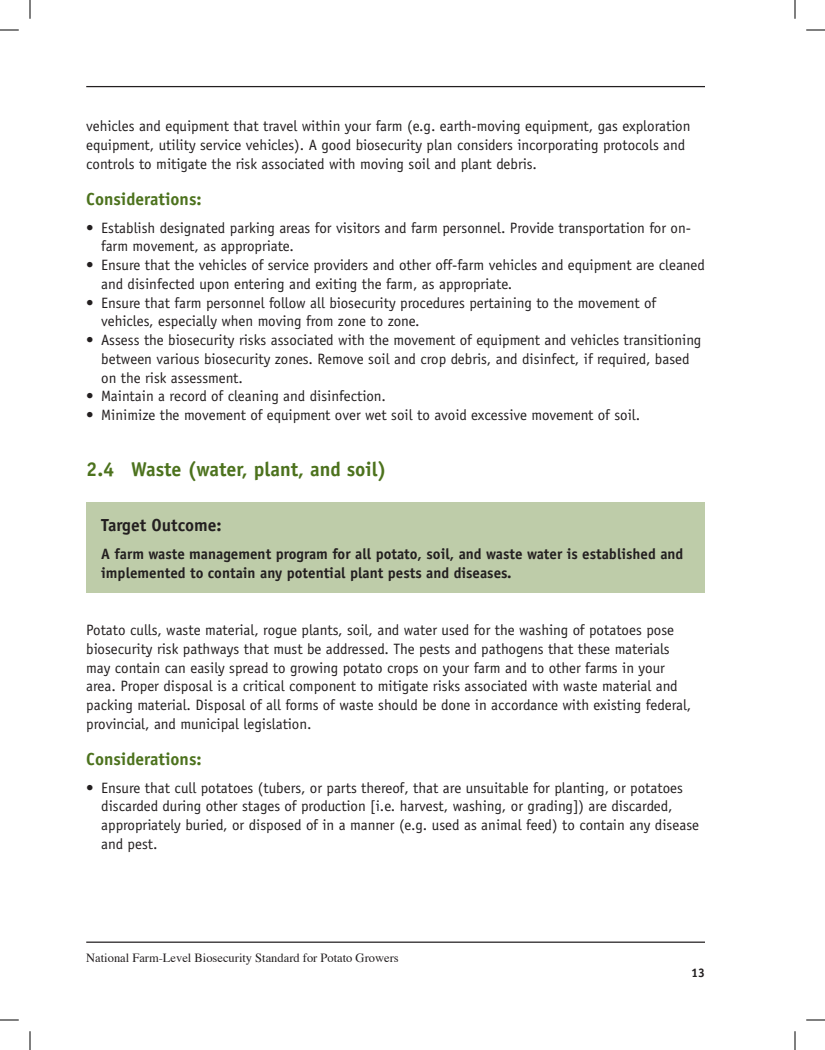
<style>
.page{position:relative;width:825px;height:1050px;background:#fff}
.page>*{position:absolute;margin:0;border:0;box-sizing:border-box;transform-origin:0 0}
.t1{font:700 20px "Officina Sans";color:#4c721d}
.t2{font:700 17.5px "Officina Sans";color:#4c721d}
.t3{font:700 17.5px "Officina Sans";color:#231f20}
.t4{font:15px/18.8px "Officina Sans";color:#231f20}
.t5{font:700 15px/18.8px "Officina Sans";color:#231f20}
.t6{font:12.5px "Times";color:#231f20}
.t7{font:700 12.5px "Officina Sans";color:#231f20}
</style>
<div class="page">
<hr style="left:86px;top:86px;width:619px;height:1px;background:#231f20">
<hr style="left:86px;top:942px;width:619px;height:1px;background:#231f20">
<div style="left:86px;top:502px;width:619px;height:91px;background:#becca9"></div>
<svg style="left:0;top:29px;width:19px;height:2px"></svg>
<svg style="left:806px;top:29px;width:19px;height:2px"></svg>
<svg style="left:0;top:1019px;width:19px;height:2px"></svg>
<svg style="left:806px;top:1019px;width:19px;height:2px"></svg>
<svg style="left:29px;top:0;width:2px;height:19px"></svg>
<svg style="left:29px;top:1031px;width:2px;height:19px"></svg>
<svg style="left:794px;top:0;width:2px;height:19px"></svg>
<svg style="left:794px;top:1031px;width:2px;height:19px"></svg>
<p class="t4" style="left:86px;top:117px;width:606px">vehicles and equipment that travel within your farm (e.g. earth-moving equipment, gas exploration equipment, utility service vehicles). A good biosecurity plan considers incorporating protocols and controls to mitigate the risk associated with moving soil and plant debris.</p>
<p class="t2" style="left:86px;top:188px;width:117px">Considerations:</p>
<p class="t4" style="left:101px;top:218px;width:591px;text-indent:-15px">• Establish designated parking areas for visitors and farm personnel. Provide transportation for on&shy;farm movement, as appropriate.</p>
<p class="t4" style="left:101px;top:256px;width:605px;text-indent:-15px">• Ensure that the vehicles of service providers and other off-farm vehicles and equipment are cleaned and disinfected upon entering and exiting the farm, as appropriate.</p>
<p class="t4" style="left:101px;top:293px;width:556px;text-indent:-15px">• Ensure that farm personnel follow all biosecurity procedures pertaining to the movement of vehicles, especially when moving from zone to zone.</p>
<p class="t4" style="left:101px;top:331px;width:602px;text-indent:-15px">• Assess the biosecurity risks associated with the movement of equipment and vehicles transitioning between various biosecurity zones. Remove soil and crop debris, and disinfect, if required, based on the risk assessment.</p>
<p class="t4" style="left:86px;top:387px;width:301px">• Maintain a record of cleaning and disinfection.</p>
<p class="t4" style="left:86px;top:406px;width:555px">• Minimize the movement of equipment over wet soil to avoid excessive movement of soil.</p>
<h1 class="t1" style="left:86px;top:457px;width:302px">2.4 Waste (water, plant, and soil)</h1>
<p class="t3" style="left:101px;top:514px;width:122px">Target Outcome:</p>
<p class="t5" style="left:101px;top:544px;width:584px">A farm waste management program for all potato, soil, and waste water is established and implemented to contain any potential plant pests and diseases.</p>
<p class="t4" style="left:86px;top:621px;width:607px">Potato culls, waste material, rogue plants, soil, and water used for the washing of potatoes pose biosecurity risk pathways that must be addressed. The pests and pathogens that these materials may contain can easily spread to growing potato crops on your farm and to other farms in your area. Proper disposal is a critical component to mitigate risks associated with waste material and packing material. Disposal of all forms of waste should be done in accordance with existing federal, provincial, and municipal legislation.</p>
<p class="t2" style="left:86px;top:748px;width:117px">Considerations:</p>
<p class="t4" style="left:101px;top:778px;width:599px;text-indent:-15px">• Ensure that cull potatoes (tubers, or parts thereof, that are unsuitable for planting, or potatoes discarded during other stages of production [i.e. harvest, washing, or grading]) are discarded, appropriately buried, or disposed of in a manner (e.g. used as animal feed) to contain any disease and pest.</p>
<p class="t6" style="left:86px;top:946px;width:314px">National Farm-Level Biosecurity Standard for Potato Growers</p>
<p class="t7" style="left:691px;top:965px;width:15px">13</p>
</div>
